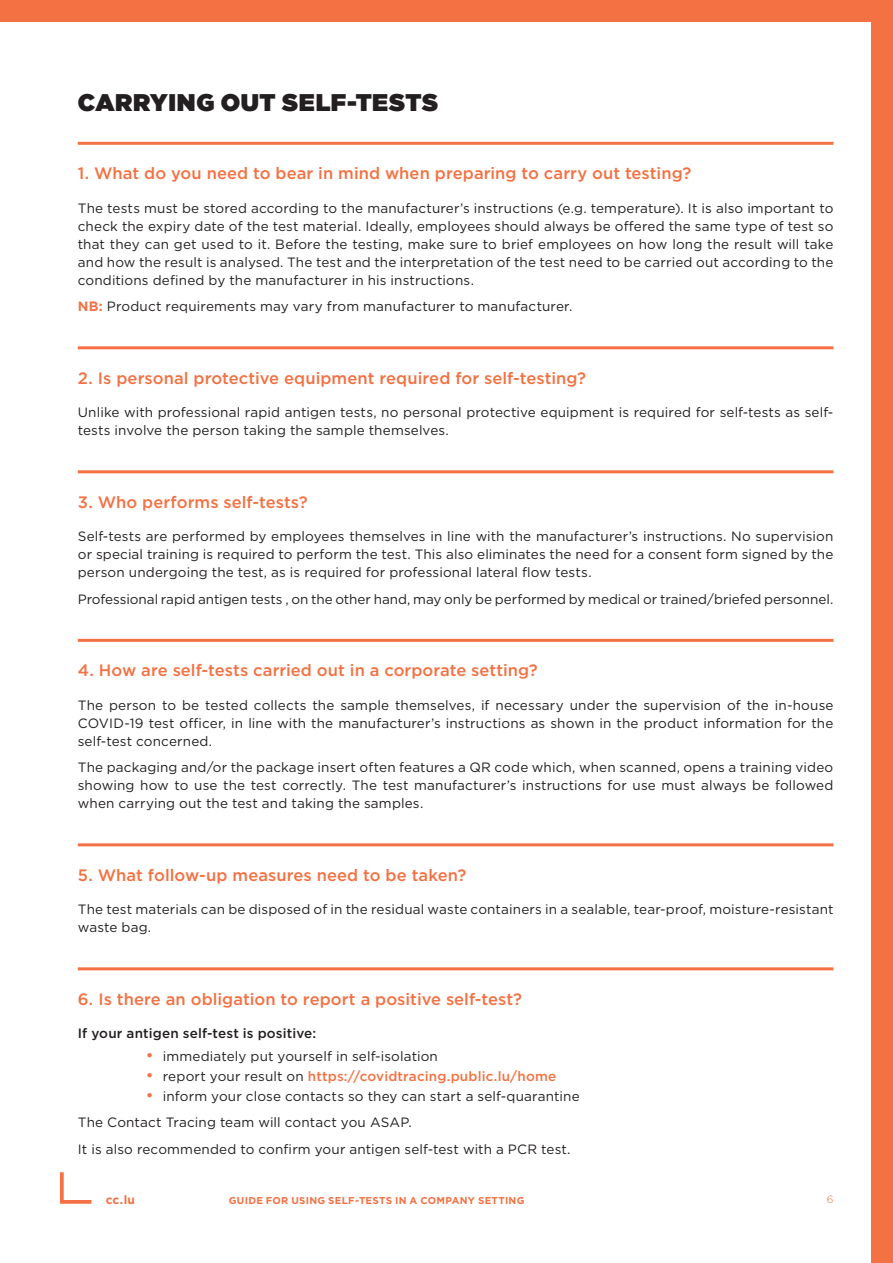
<style>
.page{position:relative;width:893px;height:1263px;background:#fff}
.page>*{position:absolute;margin:0;border:0;box-sizing:border-box;transform-origin:0 0}
.t1{font:24px "Gotham Ultra";letter-spacing:.025em;color:#231f20}
.t2{font:500 16.5px "Gotham";letter-spacing:.005em;color:#f37142}
.t3{font:13.5px/18px "Gotham";letter-spacing:.01em;color:#231f20;text-align:justify}
.t4{font:500 13.5px "Gotham";letter-spacing:.015em;color:#f37142}
.t5{font:500 13.5px "Gotham";letter-spacing:.01em;color:#231f20}
.t6{font:700 12px "Gotham";color:#f37142}
.t7{font:300 10.5px "Gotham";color:#f37142}
.t8{font:700 9.9px "Gotham";letter-spacing:.03em;color:#f37142}
.s1{font-weight:700;color:#f37142}
.s2{font-size:16.5px;color:#f37142}
.s3{font-weight:400;font-size:16.5px}
.s4{font-weight:400;color:#231f20}
</style>
<div class="page">
<div style="left:0;top:0;width:893px;height:21px;background:#f37142"></div>
<div style="left:872px;top:0;width:21px;height:1263px;background:#f37142"></div>
<hr style="left:78px;top:142px;width:755px;height:3px;background:#f37142">
<hr style="left:78px;top:346px;width:755px;height:3px;background:#f37142">
<hr style="left:78px;top:470px;width:755px;height:3px;background:#f37142">
<hr style="left:78px;top:639px;width:755px;height:3px;background:#f37142">
<hr style="left:78px;top:843px;width:755px;height:3px;background:#f37142">
<hr style="left:78px;top:967px;width:755px;height:3px;background:#f37142">
<svg style="left:60px;top:1172px;width:32px;height:32px"></svg>
<h1 class="t1" style="left:78px;top:89px;width:362px">CARRYING OUT SELF-TESTS</h1>
<p class="t2" style="left:78px;top:164px;width:615px">1. What do you need to bear in mind when preparing to carry out testing?</p>
<p class="t3" style="left:78px;top:199px;width:757px">The tests must be stored according to the manufacturer’s instructions (e.g. temperature). It is also important to check the expiry date of the test material. Ideally, employees should always be offered the same type of test so that they can get used to it. Before the testing, make sure to brief employees on how long the result will take and how the result is analysed. The test and the interpretation of the test need to be carried out according to the conditions defined by the manufacturer in his instructions.</p>
<p class="t3" style="left:78px;top:297px;width:496px"><span class="s1">NB:</span> Product requirements may vary from manufacturer to manufacturer.</p>
<p class="t2" style="left:78px;top:369px;width:510px">2. Is personal protective equipment required for self-testing?</p>
<p class="t3" style="left:78px;top:403px;width:757px">Unlike with professional rapid antigen tests, no personal protective equipment is required for self-tests as self&shy;tests involve the person taking the sample themselves.</p>
<p class="t2" style="left:78px;top:493px;width:231px">3. Who performs self-tests?</p>
<p class="t3" style="left:78px;top:527px;width:757px">Self-tests are performed by employees themselves in line with the manufacturer’s instructions. No supervision or special training is required to perform the test. This also eliminates the need for a consent form signed by the person undergoing the test, as is required for professional lateral flow tests.</p>
<p class="t3" style="left:78px;top:590px;width:757px">Professional rapid antigen tests , on the other hand, may only be performed by medical or trained/briefed personnel.</p>
<p class="t2" style="left:78px;top:661px;width:461px">4. How are self-tests carried out in a corporate setting?</p>
<p class="t3" style="left:78px;top:696px;width:757px">The person to be tested collects the sample themselves, if necessary under the supervision of the in-house COVID-19 test officer, in line with the manufacturer’s instructions as shown in the product information for the self-test concerned.</p>
<p class="t3" style="left:78px;top:758px;width:757px">The packaging and/or the package insert often features a QR code which, when scanned, opens a training video showing how to use the test correctly. The test manufacturer’s instructions for use must always be followed when carrying out the test and taking the samples.</p>
<p class="t2" style="left:78px;top:866px;width:390px">5. What follow-up measures need to be taken?</p>
<p class="t3" style="left:78px;top:900px;width:757px">The test materials can be disposed of in the residual waste containers in a sealable, tear-proof, moisture-resistant waste bag.</p>
<p class="t2" style="left:78px;top:990px;width:446px">6. Is there an obligation to report a positive self-test?</p>
<p class="t5" style="left:78px;top:1026px;width:240px">If your antigen self-test is positive:</p>
<p class="t3" style="left:146px;top:1046px;width:294px"><span class="s2">•</span> immediately put yourself in self-isolation</p>
<p class="t4" style="left:146px;top:1068px;width:412px"><span class="s3">•</span> <span class="s4">report your result on</span> https://covidtracing.public.lu/home</p>
<p class="t3" style="left:78px;top:1082px;width:503px;line-height:26.5px;text-align:left;text-indent:68px"><span class="s2">•</span> inform your close contacts so they can start a self-quarantine<br>The Contact Tracing team will contact you ASAP.<br>It is also recommended to confirm your antigen self-test with a PCR test.</p>
<p class="t6" style="left:106px;top:1192px;width:31px">cc.lu</p>
<p class="t8" style="left:229px;top:1194px;width:297px">GUIDE FOR USING SELF-TESTS IN A COMPANY SETTING</p>
<p class="t7" style="left:827px;top:1193px;width:8px">6</p>
</div>
